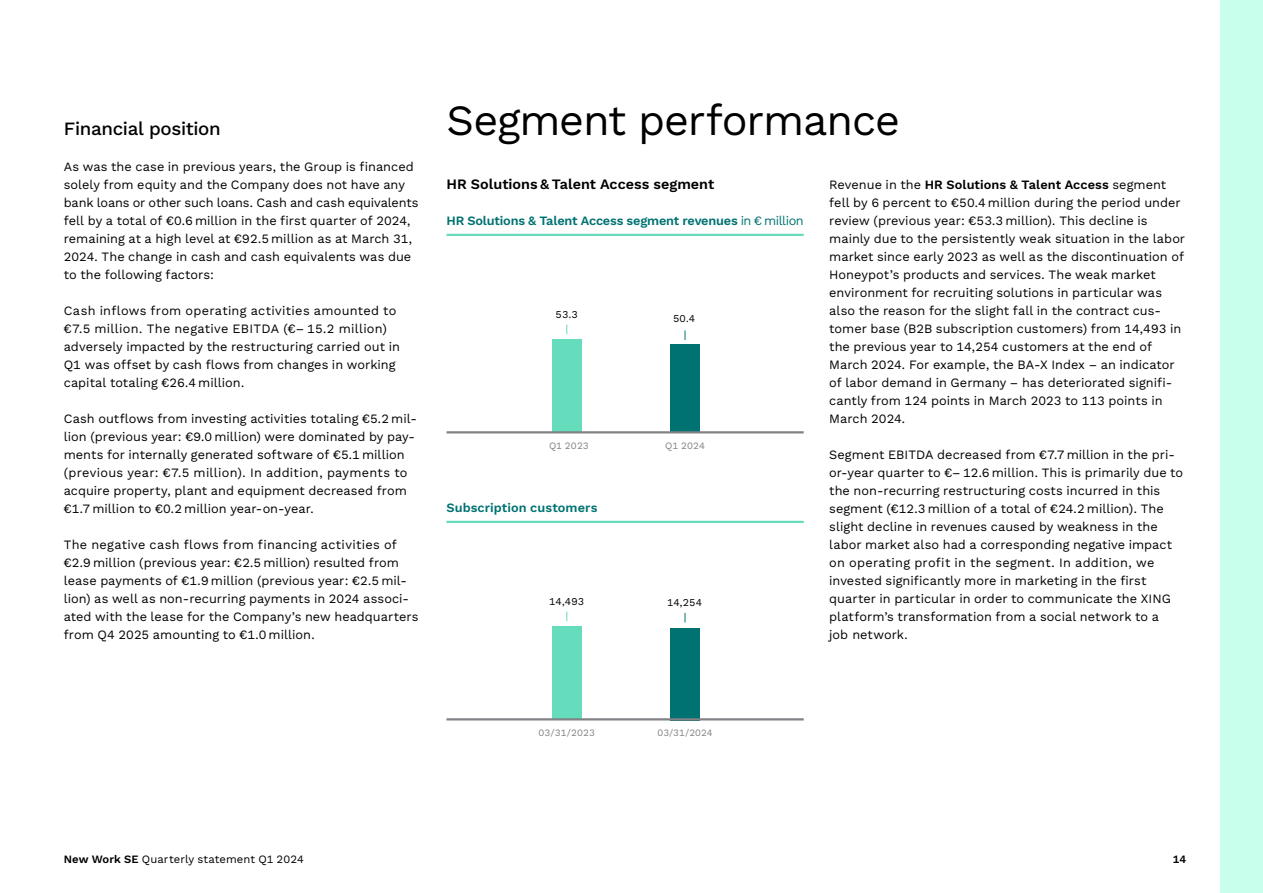
<style>
.page{position:relative;width:1263px;height:893px;background:#fff}
.page>*{position:absolute;margin:0;border:0;box-sizing:border-box;transform-origin:0 0}
.t1{font:43.2px "New Work Sans";letter-spacing:-.025em;color:#000}
.t2{font:500 18.75px "New Work Sans";letter-spacing:-.02em;color:#000}
.t3{font:700 14.4px "New Work Sans";color:#000}
.t4{font:12.75px/18px "New Work Sans";color:#000}
.t5{font:700 12.75px "New Work Sans";letter-spacing:-.015em;color:#007272}
.t6{font:700 12.75px "New Work Sans";letter-spacing:.005em;color:#007272}
.t7{font:11.25px "New Work Sans";letter-spacing:.005em;color:#000}
.t8{font:700 11.25px "New Work Sans";color:#000}
.t9{font:10.5px "New Work Sans";letter-spacing:.015em;color:#000}
.t10{font:9.75px "New Work Sans";letter-spacing:.01em;color:#808285}
.s1{font-weight:700}
.s2{font-weight:400}
</style>
<div class="page">
<div style="left:1220px;top:0;width:43px;height:893px;background:#c7feec"></div>
<div style="left:670px;top:345px;width:30px;height:88px;background:#007272"></div>
<div style="left:552px;top:340px;width:30px;height:93px;background:#65ddbd"></div>
<hr style="left:446px;top:234px;width:358px;height:2px;background:#65ddbd">
<hr style="left:446px;top:431px;width:358px;height:2px;background:#808285">
<div style="left:670px;top:628px;width:30px;height:92px;background:#007272"></div>
<div style="left:552px;top:627px;width:30px;height:93px;background:#65ddbd"></div>
<hr style="left:446px;top:521px;width:358px;height:2px;background:#65ddbd">
<hr style="left:446px;top:718px;width:358px;height:2px;background:#808285">
<h2 class="t2" style="left:64px;top:114px;width:158px">Financial position</h2>
<p class="t4" style="left:64px;top:157px;width:356px">As was the case in previous years, the Group is financed solely from equity and the Company does not have any bank loans or other such loans. Cash and cash equivalents fell by a total of €0.6 million in the first quarter of 2024, remaining at a high level at €92.5 million as at March 31, 2024. The change in cash and cash equivalents was due to the following factors:</p>
<p class="t4" style="left:64px;top:301px;width:338px">Cash inflows from operating activities amounted to €7.5 million. The negative EBITDA (€– 15.2 million) adversely impacted by the restructuring carried out in Q1 was offset by cash flows from changes in working capital totaling €26.4 million.</p>
<p class="t4" style="left:64px;top:409px;width:355px">Cash outflows from investing activities totaling €5.2 mil&shy;lion (previous year: €9.0 million) were dominated by pay&shy;ments for internally generated software of €5.1 million (previous year: €7.5 million). In addition, payments to acquire property, plant and equipment decreased from €1.7 million to €0.2 million year-on-year.</p>
<p class="t4" style="left:64px;top:535px;width:356px">The negative cash flows from financing activities of €2.9 million (previous year: €2.5 million) resulted from lease payments of €1.9 million (previous year: €2.5 mil&shy;lion) as well as non-recurring payments in 2024 associ&shy;ated with the lease for the Company’s new headquarters from Q4 2025 amounting to €1.0 million.</p>
<h1 class="t1" style="left:446px;top:87px;width:455px">Segment performance</h1>
<p class="t3" style="left:446px;top:173px;width:269px">HR Solutions &amp; Talent Access segment</p>
<p class="t4" style="left:829px;top:175px;width:357px">Revenue in the <span class="s1">HR Solutions &amp; Talent Access</span> segment fell by 6 percent to €50.4 million during the period under review (previous year: €53.3 million). This decline is mainly due to the persistently weak situation in the labor market since early 2023 as well as the discontinuation of Honeypot’s products and services. The weak market environment for recruiting solutions in particular was also the reason for the slight fall in the contract cus&shy;tomer base (B2B subscription customers) from 14,493 in the previous year to 14,254 customers at the end of March 2024. For example, the BA-X Index – an indicator of labor demand in Germany – has deteriorated signifi&shy;cantly from 124 points in March 2023 to 113 points in March 2024.</p>
<p class="t4" style="left:829px;top:445px;width:356px">Segment EBITDA decreased from €7.7 million in the pri&shy;or-year quarter to €– 12.6 million. This is primarily due to the non-recurring restructuring costs incurred in this segment (€12.3 million of a total of €24.2 million). The slight decline in revenues caused by weakness in the labor market also had a corresponding negative impact on operating profit in the segment. In addition, we invested significantly more in marketing in the first -quarter in particular in order to communicate the XING platform’s transformation from a social network to a<br>job network.</p>
<p class="t5" style="left:446px;top:211px;width:359px">HR Solutions &amp; Talent Access segment revenues <span class="s2">in € million</span></p>
<p class="t9" style="left:556px;top:306px;width:24px">53.3</p>
<p class="t9" style="left:673px;top:311px;width:24px">50.4</p>
<p class="t10" style="left:549px;top:439px;width:41px">Q1 2023</p>
<p class="t10" style="left:665px;top:439px;width:41px">Q1 2024</p>
<p class="t6" style="left:446px;top:498px;width:152px">Subscription customers</p>
<p class="t9" style="left:549px;top:593px;width:37px">14,493</p>
<p class="t9" style="left:667px;top:595px;width:37px">14,254</p>
<p class="t10" style="left:539px;top:726px;width:58px">03/31/2023</p>
<p class="t10" style="left:657px;top:726px;width:57px">03/31/2024</p>
<p class="t7" style="left:64px;top:851px;width:242px"><span class="s1">New Work SE</span> Quarterly statement Q1 2024</p>
<p class="t8" style="left:1173px;top:851px;width:15px">14</p>
</div>
